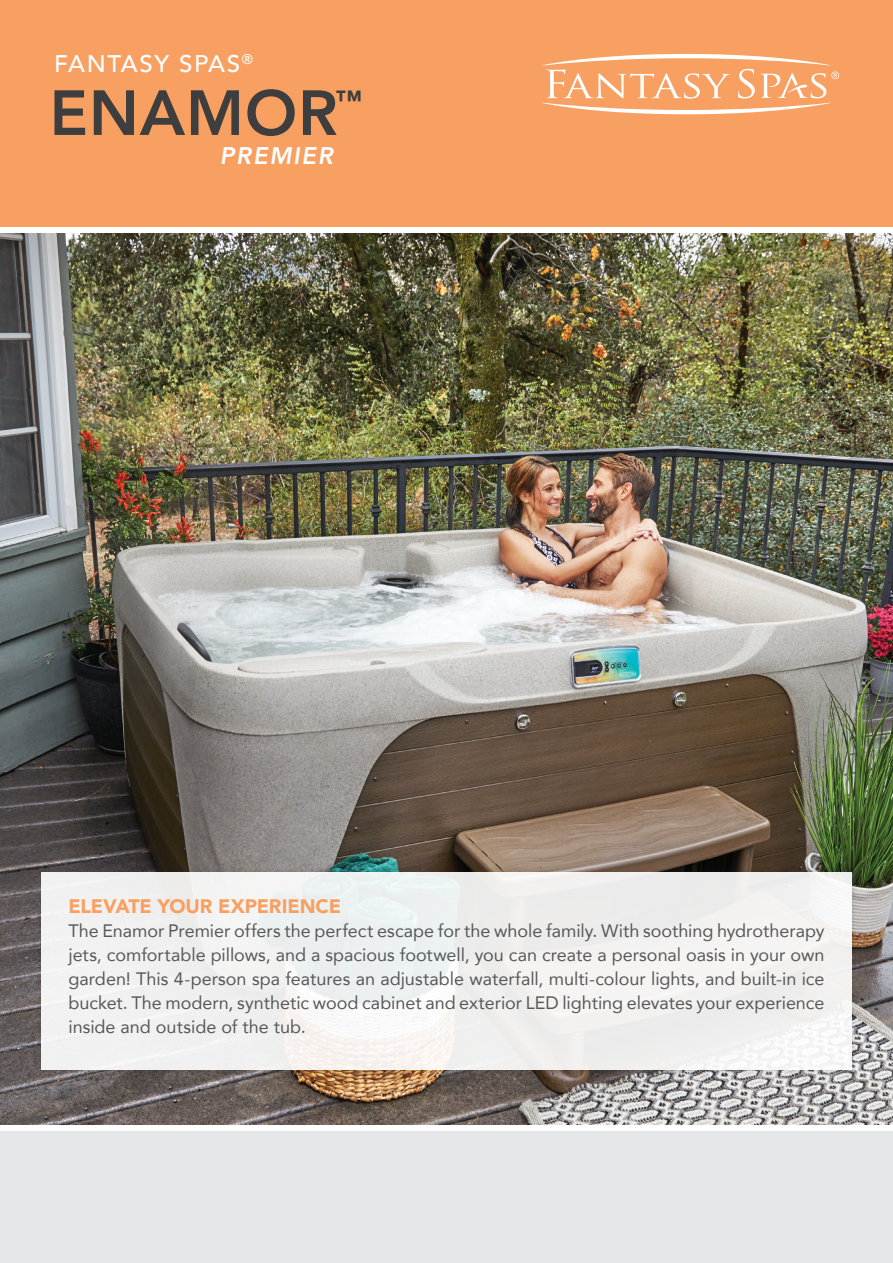
<style>
.page{position:relative;width:893px;height:1263px;background:#fff}
.page>*{position:absolute;margin:0;border:0;box-sizing:border-box;transform-origin:0 0}
.t1{font:800 63px "Avenir";letter-spacing:.01em;color:#3e3e3f}
.t2{font:800 26.25px "Avenir";color:#3e3e3f}
.t3{font:500 24px "Avenir";letter-spacing:.07em;color:#fff}
.t4{font:italic 800 24px "Avenir";letter-spacing:.07em;color:#fff}
.Body_Copy{font:900 19.5px "Avenir";letter-spacing:-.005em;color:#f8a061}
.Body_Copy-2{font:18px/24px "Avenir";color:#57585a;text-align:justify}
</style>
<div class="page">
<div style="left:0;top:0;width:893px;height:226px;background:#f8a061"></div>
<div style="left:0;top:1131px;width:893px;height:132px;background:#e6e7e9"></div>
<img style="left:0;top:233px;width:893px;height:891px">
<div style="left:36px;top:866px;width:821px;height:209px;background:#231f20;opacity:.25"></div>
<div style="left:41px;top:872px;width:810px;height:197px;background:#f1f1f0"></div>
<svg style="left:542px;top:54px;width:297px;height:60px"></svg>
<p class="t3" style="left:54px;top:43px;width:201px">FANTASY SPAS<sup>®</sup></p>
<p class="t1" style="left:50px;top:64px;width:290px">ENAMOR</p>
<p class="t2" style="left:335px;top:80px;width:28px">™</p>
<p class="t4" style="left:220px;top:142px;width:115px">PREMIER</p>
<p class="Body_Copy" style="left:68px;top:890px;width:274px">ELEVATE YOUR EXPERIENCE</p>
<p class="Body_Copy-2" style="left:68px;top:918px;width:758px">The Enamor Premier offers the perfect escape for the whole family. With soothing hydrotherapy jets, comfortable pillows, and a spacious footwell, you can create a personal oasis in your own garden! This 4-person spa features an adjustable waterfall, multi-colour lights, and built-in ice bucket. The modern, synthetic wood cabinet and exterior LED lighting elevates your experience inside and outside of the tub.</p>
</div>
